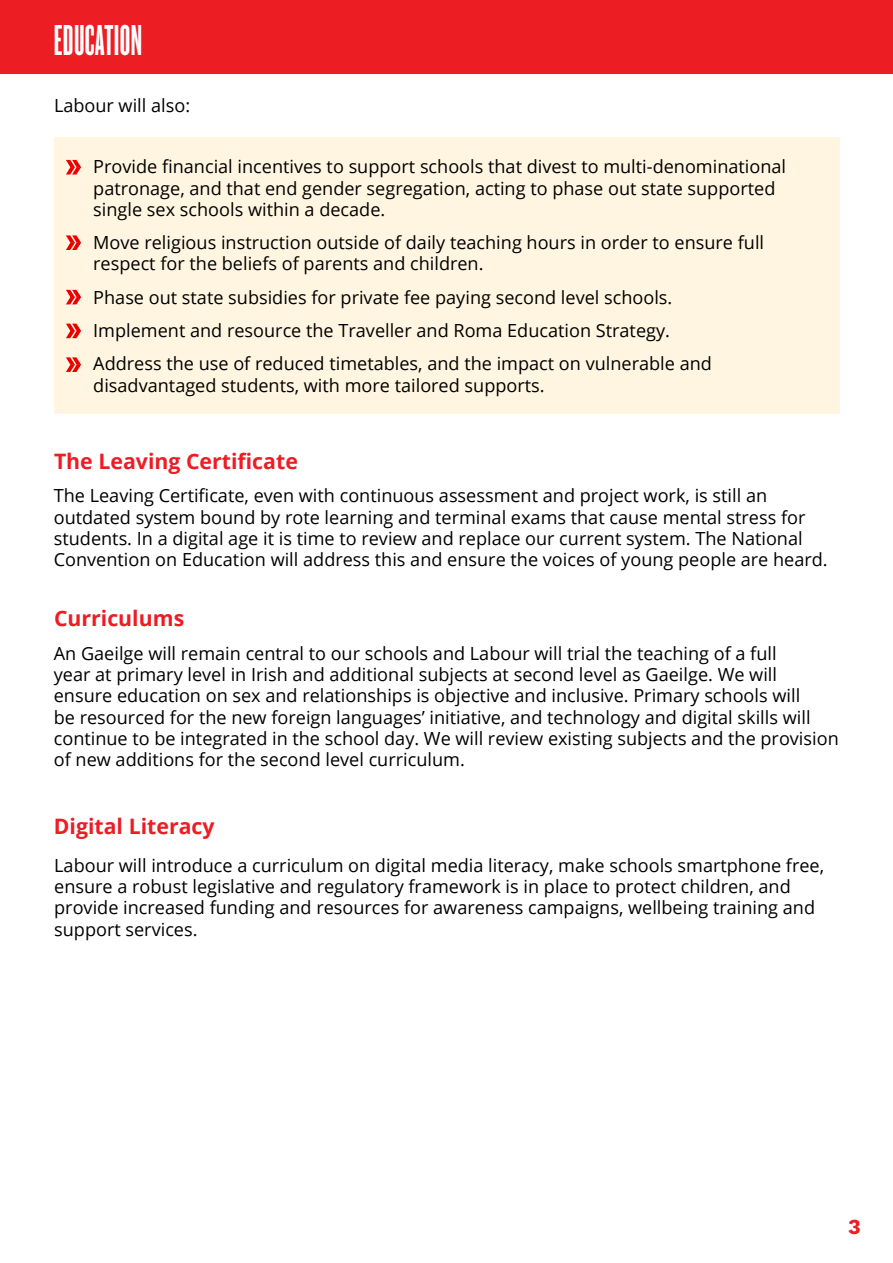
<style>
.page{position:relative;width:893px;height:1263px;background:#fff}
.page>*{position:absolute;margin:0;border:0;box-sizing:border-box;transform-origin:0 0}
.t1{font:45px "Knockout HTF66 Full Flyweight";letter-spacing:.01em;color:#fff}
.t2{font:700 21.3px "Open Sans";color:#ed1d24}
.t3{font:700 21.3px "Work Sans";color:#ed1d24}
.t4{font:18.15px/21.3px "Open Sans";color:#000}
</style>
<div class="page">
<div style="left:54px;top:138px;width:785px;height:276px;background:#fff5e0"></div>
<div style="left:0;top:0;width:893px;height:74px;background:#ed1d24"></div>
<svg style="left:66px;top:160px;width:15px;height:14px"></svg>
<svg style="left:66px;top:235px;width:15px;height:15px"></svg>
<svg style="left:66px;top:290px;width:15px;height:14px"></svg>
<svg style="left:66px;top:324px;width:15px;height:14px"></svg>
<svg style="left:66px;top:357px;width:15px;height:15px"></svg>
<h1 class="t1" style="left:54px;top:18px;width:90px">EDUCATION</h1>
<p class="t4" style="left:54px;top:94px;width:138px">Labour will also:</p>
<p class="t4" style="left:93px;top:156px;width:694px">Provide financial incentives to support schools that divest to multi-denominational patronage, and that end gender segregation, acting to phase out state supported single sex schools within a decade.</p>
<p class="t4" style="left:93px;top:231px;width:672px">Move religious instruction outside of daily teaching hours in order to ensure full respect for the beliefs of parents and children.</p>
<p class="t4" style="left:93px;top:280px;width:620px;line-height:33.3px">Phase out state subsidies for private fee paying second level schools.<br>Implement and resource the Traveller and Roma Education Strategy.<br>Address the use of reduced timetables, and the impact on vulnerable and</p>
<p class="t4" style="left:93px;top:374px;width:453px">disadvantaged students, with more tailored supports.</p>
<p class="t2" style="left:54px;top:446px;width:245px">The Leaving Certificate</p>
<p class="t4" style="left:54px;top:485px;width:775px">The Leaving Certificate, even with continuous assessment and project work, is still an outdated system bound by rote learning and terminal exams that cause mental stress for students. In a digital age it is time to review and replace our current system. The National Convention on Education will address this and ensure the voices of young people are heard.</p>
<p class="t2" style="left:54px;top:603px;width:132px">Curriculums</p>
<p class="t4" style="left:54px;top:642px;width:786px">An Gaeilge will remain central to our schools and Labour will trial the teaching of a full<br>year at primary level in Irish and additional subjects at second level as Gaeilge. We will ensure education on sex and relationships is objective and inclusive. Primary schools will<br>be resourced for the new foreign languages’ initiative, and technology and digital skills will continue to be integrated in the school day. We will review existing subjects and the provision of new additions for the second level curriculum.</p>
<p class="t2" style="left:54px;top:811px;width:162px">Digital Literacy</p>
<p class="t4" style="left:54px;top:854px;width:771px">Labour will introduce a curriculum on digital media literacy, make schools smartphone free, ensure a robust legislative and regulatory framework is in place to protect children, and provide increased funding and resources for awareness campaigns, wellbeing training and support services.</p>
<p class="t3" style="left:848px;top:1211px;width:14px">3</p>
</div>
